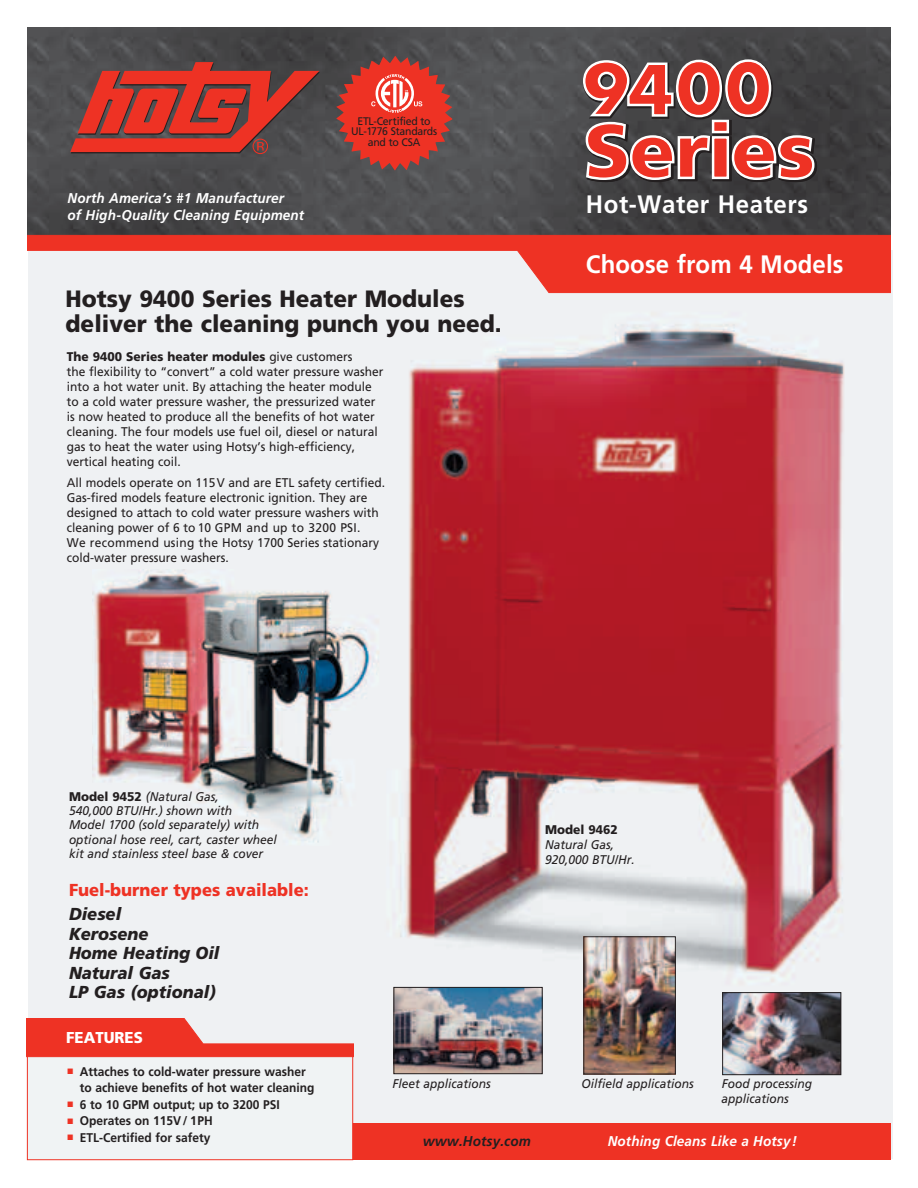
<style>
.page{position:relative;width:918px;height:1188px;background:#fff}
.page>*{position:absolute;margin:0;border:0;box-sizing:border-box;transform-origin:0 0}
.t1{font:700 25.2px "Frutiger";letter-spacing:.005em;color:#fff;scale:.95 1}
.t2{font:700 25.2px "Frutiger";letter-spacing:.025em;color:#fff;scale:.95 1}
.t3{font:900 23.7px/25.5px "Frutiger";color:#231f20;scale:.95 1}
.t4{font:italic 900 17.4px/19.5px "Frutiger";color:#231f20;scale:.95 1}
.t5{font:900 17.4px "Frutiger";color:#ee3224;scale:.95 1}
.t6{font:900 15.75px "Frutiger";color:#fff;scale:.95 1}
.t7{font:italic 700 14.1px/16.5px "Frutiger";letter-spacing:.01em;color:#fff;scale:.95 1}
.t8{font:italic 700 14.1px "Frutiger";letter-spacing:.01em;color:#231f20;scale:.95 1}
.t9{font:12.6px/15px "Frutiger";color:#231f20;scale:.95 1}
.t10{font:italic 12.6px/14.4px "Frutiger";color:#231f20;scale:.95 1}
.t11{font:700 12.6px/16.5px "Frutiger";color:#231f20;scale:.95 1}
.t12{font:900 12.6px "Frutiger";color:#231f20;scale:.95 1}
.t13{font:10.95px/10.5px "Frutiger";letter-spacing:-.025em;color:#231f20;text-align:center;scale:.95 1}
.s1{font-weight:900}
.s2{font-weight:900;font-style:normal}
.s3{color:#ee3224}
</style>
<div class="page">
<img style="left:28px;top:250px;width:864px;height:909px">
<img style="left:27px;top:27px;width:864px;height:207px">
<svg style="left:27px;top:234px;width:864px;height:60px"></svg>
<svg style="left:70px;top:62px;width:250px;height:92px;background:#a33b34"></svg>
<div style="left:353px;top:1123px;width:538px;height:37px;background:#ee3224"></div>
<div style="left:27px;top:1044px;width:326px;height:116px;background:#f0f3f4;border:1px solid #ee3224"></div>
<svg style="left:336px;top:56px;width:117px;height:114px;background:#bc453d"></svg>
<svg style="left:27px;top:1019px;width:326px;height:38px"></svg>
<svg style="left:580px;top:57px;width:240px;height:128px;background:#965956"></svg>
<img style="left:585px;top:938px;width:89px;height:134px">
<div style="left:583px;top:936px;width:93px;height:138px;border:1px solid #231f20"></div>
<img style="left:396px;top:989px;width:145px;height:83px">
<div style="left:394px;top:987px;width:149px;height:87px;border:1px solid #231f20"></div>
<img style="left:724px;top:994px;width:115px;height:79px">
<div style="left:722px;top:992px;width:119px;height:83px;border:1px solid #231f20"></div>
<img style="left:92px;top:569px;width:288px;height:276px">
<p class="t7" style="left:67px;top:190px;width:251px">North America’s #1 Manufacturer<br>of High-Quality Cleaning Equipment</p>
<p class="t13" style="left:351px;top:115px;width:92px">ETL-Certified to<br>UL-1776 Standards and to CSA</p>
<h2 class="t3" style="left:66px;top:285px;width:461px">Hotsy 9400 Series Heater Modules deliver the cleaning punch you need.</h2>
<p class="t9" style="left:67px;top:349px;width:335px"><span class="s1">The 9400 Series heater modules</span> give customers<br>the flexibility to “convert” a cold water pressure washer into a hot water unit. By attaching the heater module to a cold water pressure washer, the pressurized water is now heated to produce all the benefits of hot water cleaning. The four models use fuel oil, diesel or natural gas to heat the water using Hotsy’s high-efficiency, vertical heating coil.</p>
<p class="t9" style="left:67px;top:475px;width:337px">All models operate on 115V and are ETL safety certified.<br>Gas-fired models feature electronic ignition. They are designed to attach to cold water pressure washers with cleaning power of 6 to 10 GPM and up to 3200 PSI.<br>We recommend using the Hotsy 1700 Series stationary cold-water pressure washers.</p>
<h1 class="t2" style="left:586px;top:189px;width:236px">Hot-Water Heaters</h1>
<h1 class="t1" style="left:586px;top:249px;width:273px">Choose from 4 Models</h1>
<p class="t10" style="left:69px;top:789px;width:220px"><span class="s2">Model 9452</span> (Natural Gas,<br>540,000 BTU/Hr.) shown with<br>Model 1700 (sold separately) with optional hose reel, cart, caster wheel kit and stainless steel base &amp; cover</p>
<h3 class="t5" style="left:69px;top:879px;width:254px">Fuel-burner types available:</h3>
<h3 class="t4" style="left:69px;top:904px;width:160px">Diesel<br>Kerosene<br>Home Heating Oil<br>Natural Gas<br>LP Gas (optional)</h3>
<p class="t6" style="left:66px;top:1028px;width:82px">FEATURES</p>
<p class="t12" style="left:545px;top:822px;width:78px">Model 9462</p>
<p class="t10" style="left:545px;top:837px;width:96px;line-height:15px">Natural Gas,<br>920,000 BTU/Hr.</p>
<p class="t11" style="left:80px;top:1063px;width:249px;text-indent:-12px"><span class="s3">■</span> Attaches to cold-water pressure washer to achieve benefits of hot water cleaning</p>
<p class="t11" style="left:68px;top:1096px;width:225px"><span class="s3">■</span> 6 to 10 GPM output; up to 3200 PSI</p>
<p class="t11" style="left:68px;top:1112px;width:154px"><span class="s3">■</span> Operates on 115V/ 1PH</p>
<p class="t11" style="left:68px;top:1129px;width:152px"><span class="s3">■</span> ETL-Certified for safety</p>
<p class="t10" style="left:393px;top:1077px;width:105px">Fleet applications</p>
<p class="t10" style="left:581px;top:1077px;width:120px">Oilfield applications</p>
<p class="t10" style="left:722px;top:1077px;width:97px;line-height:15px">Food processing applications</p>
<p class="t8" style="left:423px;top:1133px;width:115px">www.Hotsy.com</p>
<p class="t7" style="left:608px;top:1132px;width:201px">Nothing Cleans Like a Hotsy!</p>
</div>
